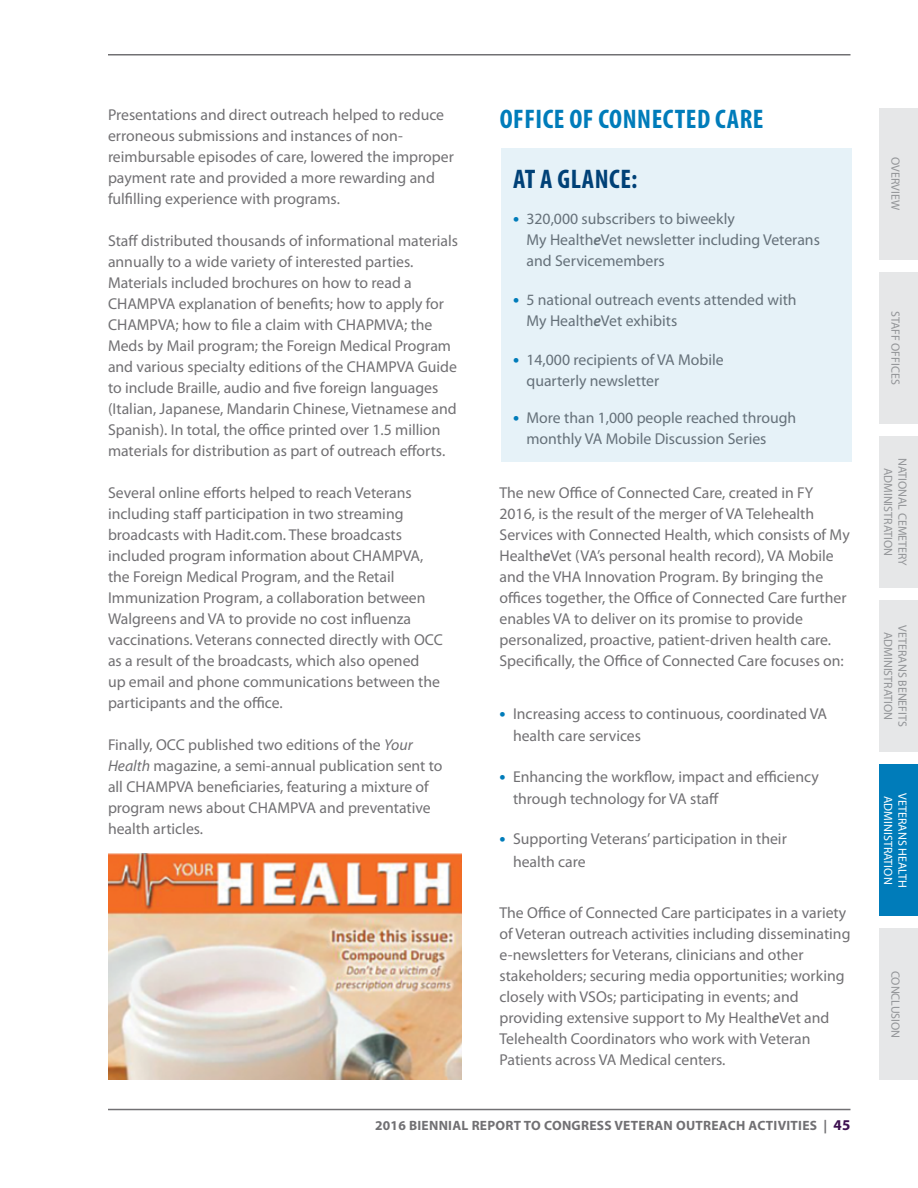
<style>
.page{position:relative;width:918px;height:1188px;background:#fff}
.page>*{position:absolute;margin:0;border:0;box-sizing:border-box;transform-origin:0 0}
.t1{font:700 condensed 27px "Myriad Pro";letter-spacing:.02em;color:#007cba}
.At_A_Glance{font:700 condensed 27px "Myriad Pro";letter-spacing:.02em;color:#003b70}
.Body{font:15.75px/21px "Myriad Pro";color:#717073}
.t2{font:700 13.5px "Myriad Pro";letter-spacing:.02em;color:#717073}
.t3{font:12px/14.4px "Myriad Pro";color:#939598;text-align:center}
.t4{font:12px "Myriad Pro";color:#fff}
.s1{font-style:italic}
.s2{font-weight:700;font-size:18px;color:#007cba}
.s3{font-weight:600;font-style:italic}
.s4{font-size:15px;color:#3e1151}
</style>
<div class="page">
<hr style="left:108px;top:1109px;width:742px;height:1px;background:#717073">
<hr style="left:108px;top:54px;width:742px;height:2px;background:#717073">
<div style="left:879px;top:108px;width:39px;height:151px;background:#e6e7e8"></div>
<div style="left:879px;top:272px;width:39px;height:151px;background:#e6e7e8"></div>
<div style="left:879px;top:436px;width:39px;height:151px;background:#e6e7e8"></div>
<div style="left:879px;top:601px;width:39px;height:151px;background:#e6e7e8"></div>
<div style="left:879px;top:765px;width:39px;height:151px;background:#007cba"></div>
<div style="left:879px;top:929px;width:39px;height:151px;background:#e6e7e8"></div>
<img style="left:108px;top:854px;width:354px;height:226px">
<div style="left:501px;top:148px;width:351px;height:314px;background:#e6f2f8"></div>
<p class="Body" style="left:108px;top:104px;width:347px">Presentations and direct outreach helped to reduce erroneous submissions and instances of non&shy;reimbursable episodes of care, lowered the improper payment rate and provided a more rewarding and fulfilling experience with programs.</p>
<p class="Body" style="left:108px;top:230px;width:352px">Staff distributed thousands of informational materials annually to a wide variety of interested parties.<br>Materials included brochures on how to read a CHAMPVA explanation of benefits; how to apply for CHAMPVA; how to file a claim with CHAPMVA; the Meds by Mail program; the Foreign Medical Program and various specialty editions of the CHAMPVA Guide to include Braille, audio and five foreign languages (Italian, Japanese, Mandarin Chinese, Vietnamese and Spanish). In total, the office printed over 1.5 million materials for distribution as part of outreach efforts.</p>
<p class="Body" style="left:108px;top:482px;width:336px">Several online efforts helped to reach Veterans including staff participation in two streaming broadcasts with Hadit.com. These broadcasts included program information about CHAMPVA, the Foreign Medical Program, and the Retail Immunization Program, a collaboration between Walgreens and VA to provide no cost influenza vaccinations. Veterans connected directly with OCC as a result of the broadcasts, which also opened<br>up email and phone communications between the participants and the office.</p>
<p class="Body" style="left:108px;top:734px;width:336px">Finally, OCC published two editions of the <span class="s1">Your Health</span> magazine, a semi-annual publication sent to all CHAMPVA beneficiaries, featuring a mixture of program news about CHAMPVA and preventative health articles.</p>
<h2 class="t1" style="left:500px;top:102px;width:265px">OFFICE OF CONNECTED CARE</h2>
<p class="At_A_Glance" style="left:513px;top:162px;width:126px">AT A GLANCE:</p>
<p class="Body" style="left:526px;top:208px;width:295px;text-indent:-14px"><span class="s2">•</span> 320,000 subscribers to biweekly<br>My Health<span class="s3">e</span>Vet newsletter including Veterans and Servicemembers</p>
<p class="Body" style="left:526px;top:289px;width:272px;text-indent:-14px"><span class="s2">•</span> 5 national outreach events attended with<br>My Health<span class="s3">e</span>Vet exhibits</p>
<p class="Body" style="left:526px;top:349px;width:199px;text-indent:-14px"><span class="s2">•</span> 14,000 recipients of VA Mobile quarterly newsletter</p>
<p class="Body" style="left:526px;top:407px;width:271px;text-indent:-14px"><span class="s2">•</span> More than 1,000 people reached through monthly VA Mobile Discussion Series</p>
<p class="Body" style="left:500px;top:482px;width:352px">The new Office of Connected Care, created in FY 2016, is the result of the merger of VA Telehealth Services with Connected Health, which consists of My Health<span class="s3">e</span>Vet (VA’s personal health record), VA Mobile and the VHA Innovation Program. By bringing the offices together, the Office of Connected Care further enables VA to deliver on its promise to provide personalized, proactive, patient-driven health care.<br>Specifically, the Office of Connected Care focuses on:</p>
<p class="Body" style="left:513px;top:702px;width:316px;line-height:22.5px;text-indent:-14px"><span class="s2">•</span> Increasing access to continuous, coordinated VA health care services</p>
<p class="Body" style="left:513px;top:765px;width:308px;line-height:22.5px;text-indent:-14px"><span class="s2">•</span> Enhancing the workflow, impact and efficiency through technology for VA staff</p>
<p class="Body" style="left:513px;top:828px;width:275px;line-height:22.5px;text-indent:-14px"><span class="s2">•</span> Supporting Veterans’ participation in their health care</p>
<p class="Body" style="left:500px;top:902px;width:353px">The Office of Connected Care participates in a variety of Veteran outreach activities including disseminating e-newsletters for Veterans, clinicians and other stakeholders; securing media opportunities; working closely with VSOs; participating in events; and providing extensive support to My Health<span class="s3">e</span>Vet and Telehealth Coordinators who work with Veteran Patients across VA Medical centers.</p>
<p class="t2" style="left:375px;top:1117px;width:477px">2016 BIENNIAL REPORT TO CONGRESS VETERAN OUTREACH ACTIVITIES | <span class="s4">45</span></p>
<p class="t3" style="left:903px;top:157px;width:55px;rotate:90deg">OVERVIEW</p>
<p class="t3" style="left:903px;top:311px;width:76px;rotate:90deg">STAFF OFFICES</p>
<p class="t3" style="left:910px;top:458px;width:110px;rotate:90deg">NATIONAL CEMETERY<br>ADMINISTRATION</p>
<p class="t3" style="left:910px;top:625px;width:103px;rotate:90deg">VETERANS BENEFITS<br>ADMINISTRATION</p>
<p class="t4" style="left:896px;top:796px;width:90px;rotate:90deg">ADMINISTRATION</p>
<p class="t4" style="left:910px;top:793px;width:96px;rotate:90deg">VETERANS HEALTH</p>
<p class="t3" style="left:903px;top:971px;width:69px;rotate:90deg">CONCLUSION</p>
</div>
